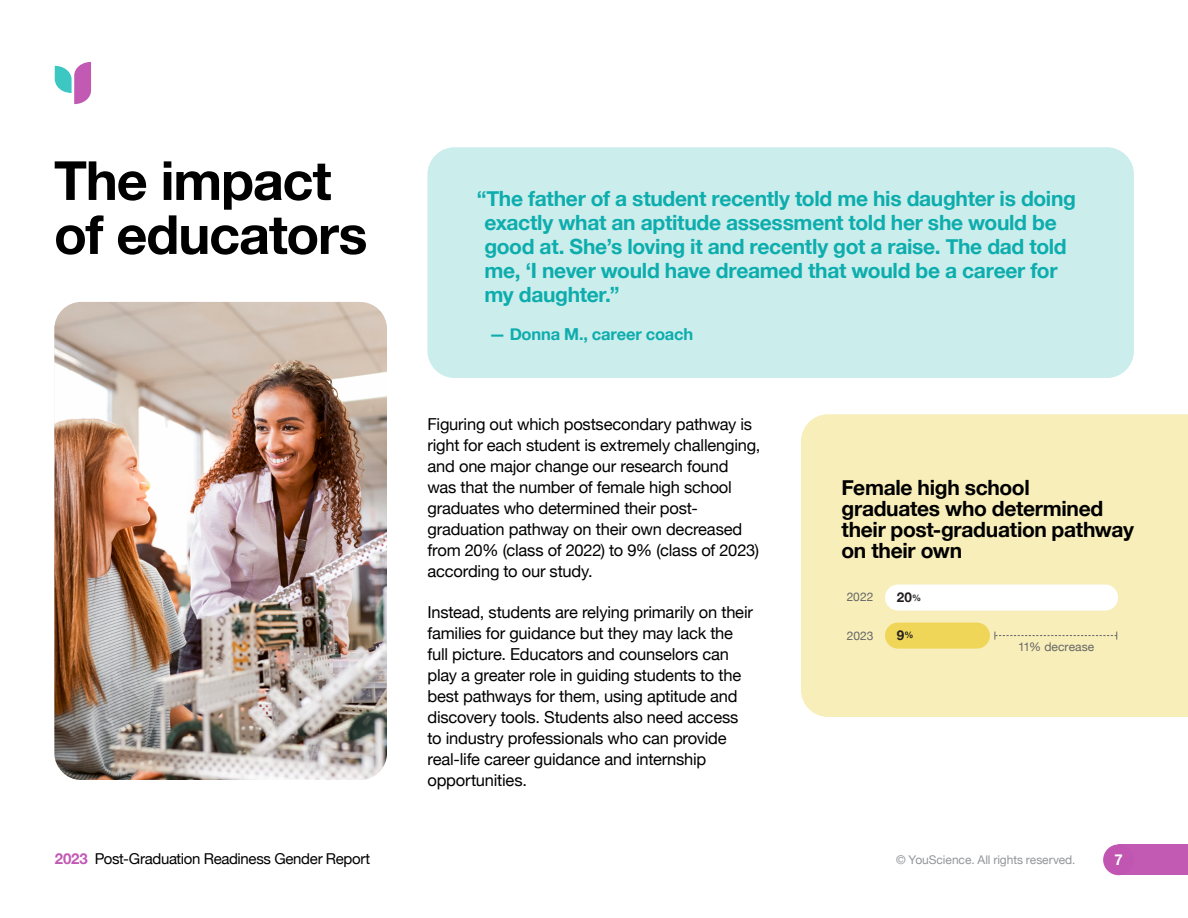
<style>
.page{position:relative;width:1188px;height:918px;background:#fff}
.page>*{position:absolute;margin:0;border:0;box-sizing:border-box;transform-origin:0 0}
.t1{font:700 54px/54px "Helvetica Neue";letter-spacing:-.02em;color:#000}
.t2{font:700 21px/24px "Helvetica Neue";letter-spacing:-.015em;color:#0dadad}
.t3{font:700 21px/21px "Helvetica Neue";letter-spacing:-.015em;color:#000}
.t4{font:16.5px/21px "Helvetica Neue";letter-spacing:-.015em;color:#000}
.t5{font:700 16.5px "Helvetica Neue";letter-spacing:-.01em;color:#0dadad}
.t6{font:15px "Helvetica Neue";letter-spacing:-.025em;color:#000}
.t7{font:700 15px "Helvetica Neue";color:#fff}
.t8{font:700 13.5px "Helvetica Neue";color:#231f20}
.t9{font:12px "Helvetica Neue";letter-spacing:-.005em;color:#939598}
.t10{font:12px "Helvetica Neue";letter-spacing:.005em;color:#666}
.s1{font-size:9px}
.s2{font-weight:700;color:#c259b3}
</style>
<div class="page">
<div style="left:1119px;top:844px;width:69px;height:31px;background:#c259b3"></div>
<svg style="left:55px;top:62px;width:36px;height:42px"></svg>
<div style="left:1103px;top:844px;width:31px;height:31px;background:#c056b1;border-radius:50%"></div>
<div style="left:801px;top:414px;width:387px;height:303px;background:#f8eeba"></div>
<div style="left:885px;top:585px;width:233px;height:26px;background:#fff;border-radius:13px"></div>
<img style="left:54px;top:302px;width:333px;height:478px">
<div style="left:428px;top:147px;width:706px;height:231px;background:#cbedec;border-radius:27px"></div>
<div style="left:885px;top:623px;width:105px;height:26px;background:#efd558;border-radius:13px"></div>
<svg style="left:994px;top:632px;width:123px;height:8px"></svg>
<h1 class="t1" style="left:54px;top:155px;width:315px">The impact of educators</h1>
<p class="t2" style="left:484px;top:187px;width:593px;text-indent:-7px">“The father of a student recently told me his daughter is doing exactly what an aptitude assessment told her she would be good at. She’s loving it and recently got a raise. The dad told me, ‘I never would have dreamed that would be a career for my daughter.”</p>
<p class="t5" style="left:489px;top:321px;width:206px">— Donna M., career coach</p>
<p class="t4" style="left:428px;top:415px;width:335px">Figuring out which postsecondary pathway is right for each student is extremely challenging, and one major change our research found was that the number of female high school graduates who determined their post&shy;graduation pathway on their own decreased from 20% (class of 2022) to 9% (class of 2023) according to our study.</p>
<p class="t4" style="left:428px;top:603px;width:327px">Instead, students are relying primarily on their families for guidance but they may lack the full picture. Educators and counselors can play a greater role in guiding students to the best pathways for them, using aptitude and discovery tools. Students also need access to industry professionals who can provide real-life career guidance and internship opportunities.</p>
<p class="t3" style="left:842px;top:477px;width:294px">Female high school<br>graduates who determined their post-graduation pathway on their own</p>
<p class="t10" style="left:847px;top:588px;width:28px">2022</p>
<p class="t8" style="left:897px;top:587px;width:26px">20<span class="s1">%</span></p>
<p class="t10" style="left:847px;top:627px;width:28px">2023</p>
<p class="t10" style="left:1018px;top:638px;width:78px">11% decrease</p>
<p class="t8" style="left:897px;top:624px;width:18px">9<span class="s1">%</span></p>
<p class="t6" style="left:55px;top:848px;width:317px"><span class="s2">2023</span> Post-Graduation Readiness Gender Report</p>
<p class="t9" style="left:896px;top:851px;width:181px">© YouScience. All rights reserved.</p>
<p class="t7" style="left:1114px;top:848px;width:10px">7</p>
</div>
